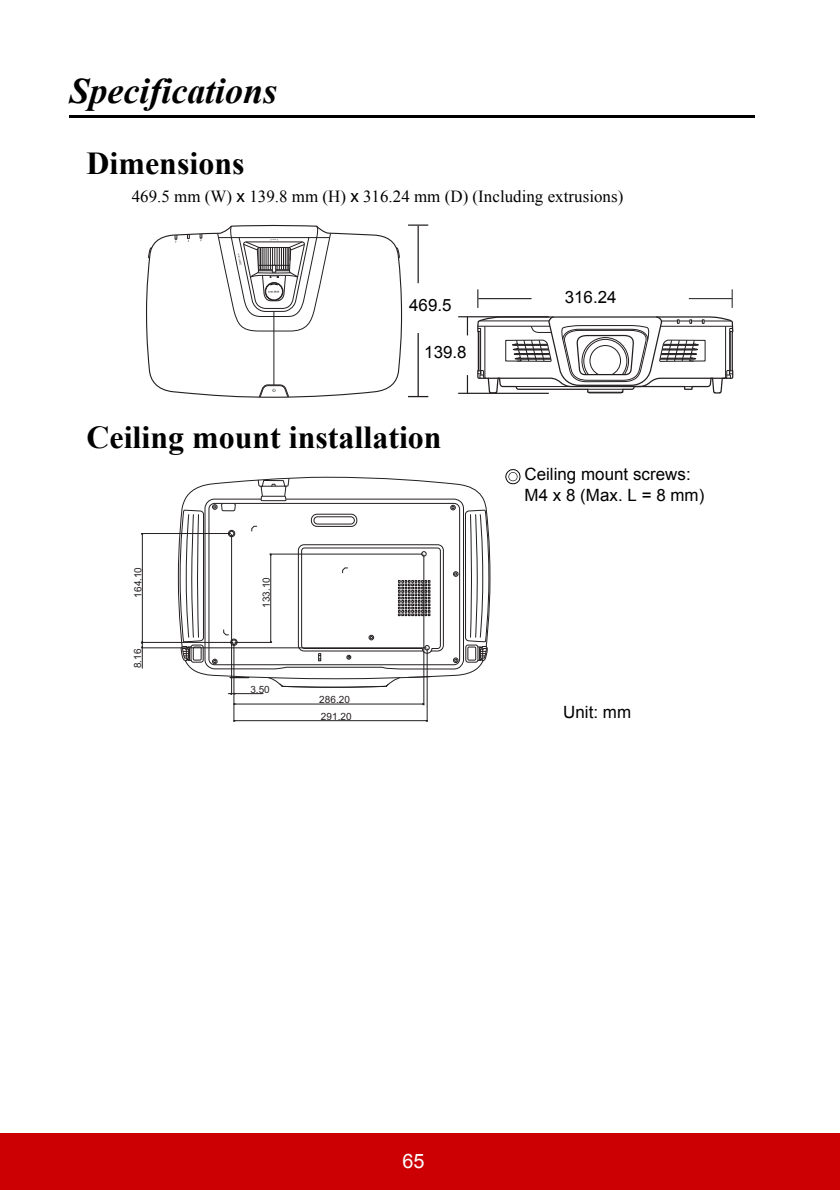
<style>
.page{position:relative;width:840px;height:1190px;background:#fff}
.page>*{position:absolute;margin:0;border:0;box-sizing:border-box;transform-origin:0 0}
.t1{font:italic 700 36px "Times New Roman";color:#000}
.t2{font:700 32px "Times New Roman";color:#000}
.t3{font:20px "Arial";color:#fff}
.t4{font:17px/21px "Arial";letter-spacing:.005em;color:#000}
.t5{font:17px "Times New Roman";letter-spacing:.005em;color:#000}
.t6{font:10px "Arial";color:#231f20}
.s1{font-family:"Arial"}
</style>
<div class="page">
<div style="left:0;top:1133px;width:839px;height:57px;background:#cc0003"></div>
<hr style="left:69px;top:116px;width:686px;height:2px;background:#000">
<svg style="left:408px;top:225px;width:20px;height:1px"></svg>
<hr style="left:418px;top:226px;width:1px;height:57px;background:#231f20">
<svg style="left:408px;top:396px;width:20px;height:2px"></svg>
<hr style="left:418px;top:333px;width:1px;height:64px;background:#231f20">
<svg style="left:458px;top:317px;width:91px;height:1px"></svg>
<hr style="left:458px;top:316px;width:91px;height:1px;background:#231f20">
<hr style="left:458px;top:393px;width:91px;height:1px;background:#231f20">
<svg style="left:467px;top:317px;width:1px;height:18px"></svg>
<svg style="left:467px;top:375px;width:1px;height:18px"></svg>
<svg style="left:477px;top:289px;width:2px;height:19px"></svg>
<svg style="left:732px;top:289px;width:1px;height:19px"></svg>
<hr style="left:478px;top:299px;width:54px;height:1px;background:#d3d2d2">
<hr style="left:478px;top:298px;width:54px;height:1px;background:#231f20">
<hr style="left:689px;top:299px;width:43px;height:1px;background:#dfdede">
<hr style="left:689px;top:298px;width:43px;height:1px;background:#231f20">
<svg style="left:146px;top:225px;width:257px;height:173px"></svg>
<svg style="left:148px;top:247px;width:4px;height:12px"></svg>
<svg style="left:396px;top:247px;width:4px;height:12px"></svg>
<svg style="left:259px;top:384px;width:30px;height:13px"></svg>
<hr style="left:274px;top:311px;width:1px;height:74px;background:#231f20">
<svg style="left:200px;top:233px;width:2px;height:8px"></svg>
<svg style="left:187px;top:234px;width:3px;height:8px"></svg>
<svg style="left:175px;top:235px;width:2px;height:8px"></svg>
<svg style="left:477px;top:316px;width:256px;height:78px"></svg>
<svg style="left:217px;top:226px;width:114px;height:106px"></svg>
<hr style="left:234px;top:720px;width:193px;height:1px;background:#231f20">
<svg style="left:142px;top:643px;width:1px;height:25px"></svg>
<hr style="left:142px;top:534px;width:1px;height:108px;background:#231f20">
<hr style="left:234px;top:704px;width:190px;height:1px;background:#231f20">
<hr style="left:228px;top:693px;width:35px;height:1px;background:#231f20">
<hr style="left:141px;top:647px;width:285px;height:1px;background:#231f20">
<hr style="left:231px;top:535px;width:1px;height:160px;background:#231f20">
<hr style="left:234px;top:643px;width:1px;height:79px;background:#231f20">
<hr style="left:141px;top:642px;width:92px;height:1px;background:#231f20">
<hr style="left:141px;top:533px;width:90px;height:1px;background:#231f20">
<hr style="left:424px;top:555px;width:1px;height:150px;background:#231f20">
<hr style="left:427px;top:649px;width:1px;height:73px;background:#231f20">
<svg style="left:177px;top:477px;width:313px;height:211px"></svg>
<svg style="left:267px;top:677px;width:134px;height:11px"></svg>
<svg style="left:204px;top:498px;width:261px;height:172px"></svg>
<div style="left:208px;top:503px;width:252px;height:162px;border:1px solid #231f20;border-radius:6px"></div>
<div style="left:228px;top:530px;width:7px;height:7px;border:1px solid #231f20;border-radius:50%"></div>
<svg style="left:229px;top:531px;width:5px;height:5px"></svg>
<div style="left:231px;top:639px;width:6px;height:7px;border:1px solid #231f20;border-radius:50%"></div>
<svg style="left:212px;top:659px;width:5px;height:5px"></svg>
<svg style="left:451px;top:505px;width:5px;height:5px"></svg>
<svg style="left:453px;top:658px;width:5px;height:5px"></svg>
<svg style="left:453px;top:572px;width:5px;height:5px"></svg>
<div style="left:191px;top:645px;width:12px;height:17px;border:1px solid #231f20;border-radius:2px"></div>
<svg style="left:180px;top:510px;width:24px;height:151px"></svg>
<div style="left:466px;top:645px;width:12px;height:17px;border:1px solid #231f20;border-radius:2px"></div>
<svg style="left:465px;top:510px;width:24px;height:151px"></svg>
<svg style="left:212px;top:503px;width:24px;height:8px"></svg>
<svg style="left:223px;top:629px;width:13px;height:16px"></svg>
<svg style="left:251px;top:526px;width:6px;height:5px"></svg>
<svg style="left:258px;top:478px;width:31px;height:19px"></svg>
<div style="left:261px;top:496px;width:25px;height:5px;background:#fff"></div>
<div style="left:261px;top:496px;width:25px;height:5px;border:1px solid #231f20"></div>
<div style="left:313px;top:516px;width:42px;height:9px;border:1px solid #231f20;border-radius:4px"></div>
<div style="left:311px;top:514px;width:46px;height:13px;border:1px solid #231f20;border-radius:6px"></div>
<div style="left:298px;top:544px;width:146px;height:108px;border:1px solid #231f20;border-radius:6px"></div>
<svg style="left:301px;top:547px;width:140px;height:114px"></svg>
<svg style="left:505px;top:469px;width:16px;height:15px"></svg>
<h1 class="t1" style="left:69px;top:71px;width:209px">Specifications</h1>
<h2 class="t2" style="left:86px;top:146px;width:160px">Dimensions</h2>
<p class="t5" style="left:132px;top:187px;width:493px">469.5 mm (W) <span class="s1">x</span> 139.8 mm (H) <span class="s1">x</span> 316.24 mm (D) (Including extrusions)</p>
<p class="t4" style="left:409px;top:295px;width:44px">469.5</p>
<p class="t4" style="left:424px;top:342px;width:44px">139.8</p>
<h2 class="t2" style="left:86px;top:419px;width:357px">Ceiling mount installation</h2>
<p class="t6" style="left:132px;top:598px;width:32px;rotate:-90deg">164.10</p>
<p class="t6" style="left:132px;top:668px;width:21px;rotate:-90deg">8.16</p>
<p class="t6" style="left:260px;top:608px;width:32px;rotate:-90deg">133.10</p>
<p class="t6" style="left:250px;top:683px;width:21px">3.50</p>
<p class="t6" style="left:319px;top:694px;width:32px">286.20</p>
<p class="t6" style="left:321px;top:710px;width:32px">291.20</p>
<p class="t4" style="left:565px;top:286px;width:53px">316.24</p>
<p class="t4" style="left:525px;top:464px;width:181px">Ceiling mount screws:<br>M4 x 8 (Max. L = 8 mm)</p>
<p class="t4" style="left:563px;top:701px;width:69px">Unit: mm</p>
<p class="t3" style="left:402px;top:1150px;width:24px">65</p>
</div>
